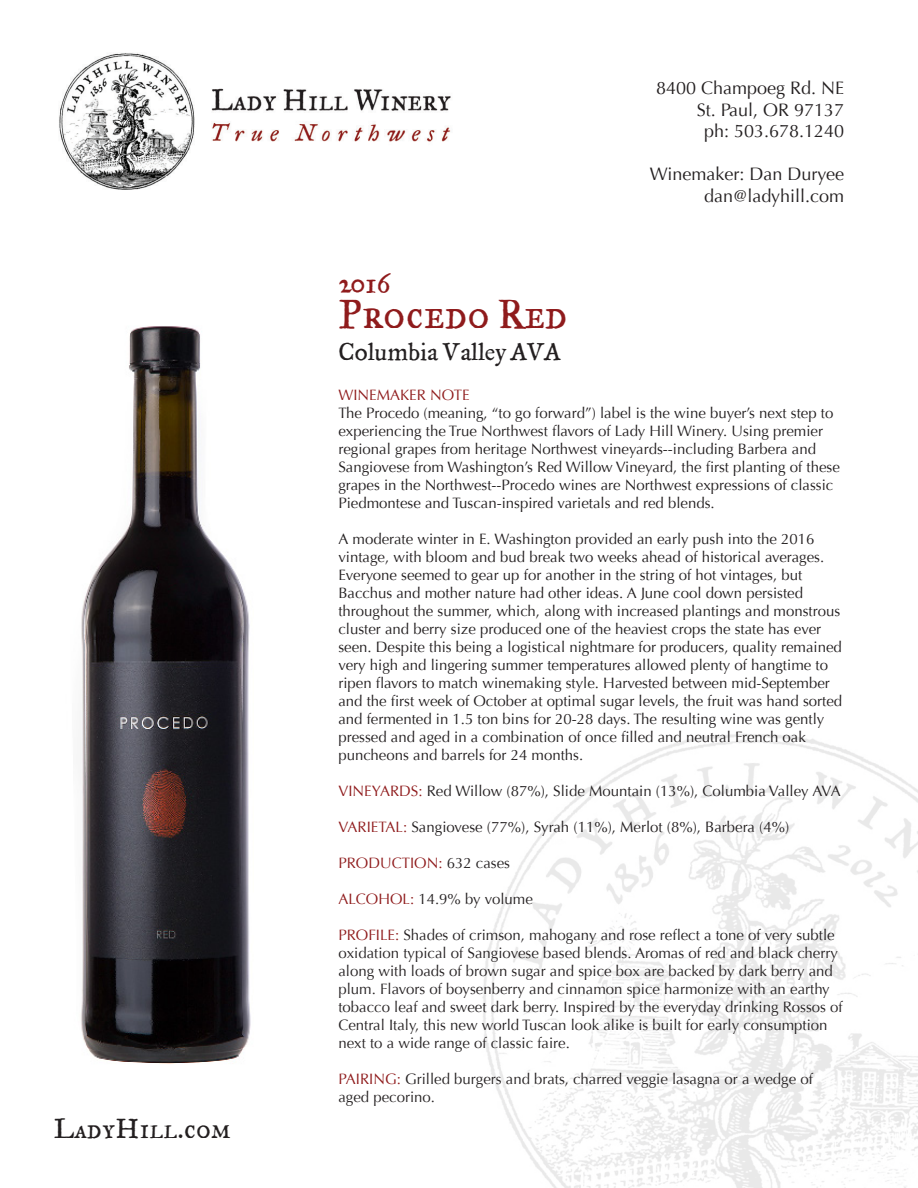
<style>
.page{position:relative;width:918px;height:1188px;background:#fff}
.page>*{position:absolute;margin:0;border:0;box-sizing:border-box;transform-origin:0 0}
.t1{font:45px "Historical Fell Type Roman SC";color:#8f1b1c}
.t2{font:30px "Historical Fell Type Roman SC";color:#231f20}
.t3{font:30px "Historical Fell Type Roman";color:#8f1b1c}
.t4{font:27px "Historical Fell Type Roman";color:#231f20}
.t5{font:18px "Optima";color:#231f20}
.t6{font:15px/18px "Optima";color:#231f20}
.t7{font:15px/18px "Optima";color:#262223}
.t8{font:15px "Optima";color:#8f1b1c}
.s1{color:#8f1b1c}
.s2{color:#262223}
</style>
<div class="page">
<img style="left:81px;top:326px;width:170px;height:738px">
<img style="left:482px;top:734px;width:436px;height:454px">
<img style="left:59px;top:53px;width:392px;height:137px">
<p class="t2" style="left:54px;top:1114px;width:178px">LadyHill.com</p>
<p class="t3" style="left:338px;top:268px;width:54px">2016</p>
<p class="t5" style="left:656px;top:77px;width:190px">8400 Champoeg Rd. NE</p>
<p class="t5" style="left:697px;top:99px;width:149px">St. Paul, OR 97137</p>
<p class="t5" style="left:704px;top:121px;width:142px">ph: 503.678.1240</p>
<p class="t5" style="left:650px;top:164px;width:196px">Winemaker: Dan Duryee</p>
<p class="t5" style="left:704px;top:185px;width:142px">dan@ladyhill.com</p>
<p class="t1" style="left:338px;top:292px;width:231px">Procedo Red</p>
<p class="t4" style="left:338px;top:338px;width:224px">Columbia Valley AVA</p>
<p class="t8" style="left:338px;top:386px;width:133px">WINEMAKER NOTE</p>
<p class="t6" style="left:338px;top:404px;width:503px">The Procedo (meaning, “to go forward”) label is the wine buyer’s next step to experiencing the True Northwest flavors of Lady Hill Winery. Using premier regional grapes from heritage Northwest vineyards--including Barbera and Sangiovese from Washington’s Red Willow Vineyard, the first planting of these grapes in the Northwest--Procedo wines are Northwest expressions of classic Piedmontese and Tuscan-inspired varietals and red blends.</p>
<p class="t6" style="left:338px;top:530px;width:505px">A moderate winter in E. Washington provided an early push into the 2016 vintage, with bloom and bud break two weeks ahead of historical averages.<br>Everyone seemed to gear up for another in the string of hot vintages, but Bacchus and mother nature had other ideas. A June cool down persisted throughout the summer, which, along with increased plantings and monstrous cluster and berry size produced one of the heaviest crops the state has ever seen. Despite this being a logistical nightmare for producers, quality remained very high and lingering summer temperatures allowed plenty of hangtime to ripen flavors to match winemaking style. Harvested between mid-September and the first week of October at optimal sugar levels, the fruit was hand sorted and fermented in 1.5 ton bins for 20-28 days. The resulting wine was gently pressed and aged in a combination of once filled and neutral French oak puncheons and barrels for 24 months.</p>
<p class="t6" style="left:338px;top:782px;width:504px"><span class="s1">VINEYARDS:</span> Red Willow (87%), Slide Mountain (13%), Columbia Valley AVA</p>
<p class="t6" style="left:338px;top:818px;width:452px"><span class="s1">VARIETAL:</span> <span class="s2">S</span>angiovese (77%), Syrah (11%), Merlot (8%), Barbera (4%)</p>
<p class="t8" style="left:338px;top:854px;width:173px">PRODUCTION: <span class="s2">632 cases</span></p>
<p class="t7" style="left:338px;top:890px;width:196px"><span class="s1">ALCOHOL:</span> 14.9% by volume</p>
<p class="t7" style="left:338px;top:926px;width:506px"><span class="s1">PROFILE:</span> Shades of crimson, mahogany and rose reflect a tone of very subtle oxidation typical of Sangiovese based blends. Aromas of red and black cherry along with loads of brown sugar and spice box are backed by dark berry and plum. Flavors of boysenberry and cinnamon spice harmonize with an earthy tobacco leaf and sweet dark berry. Inspired by the everyday drinking Rossos of Central Italy, this new world Tuscan look alike is built for early consumption next to a wide range of classic faire.</p>
<p class="t7" style="left:338px;top:1070px;width:476px"><span class="s1">PAIRING:</span> Grilled burgers and brats, charred veggie lasagna or a wedge of aged pecorino.</p>
</div>
